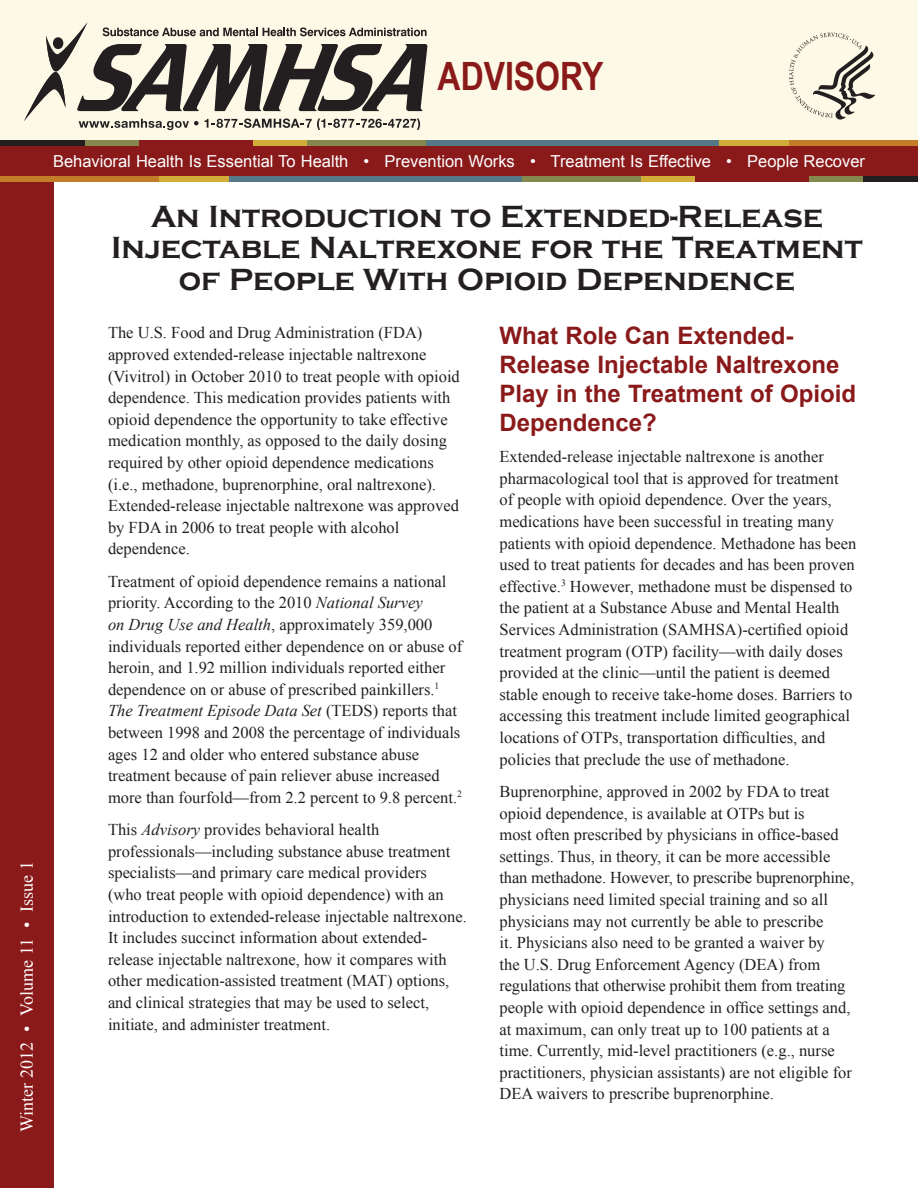
<style>
.page{position:relative;width:918px;height:1188px;background:#fff}
.page>*{position:absolute;margin:0;border:0;box-sizing:border-box;transform-origin:0 0}
.t1{font:700 39px "Arial Narrow";color:#8a191a}
.t2{font:700 31.5px/31.5px "Copperplate Gothic";color:#231f20;text-align:center}
.t3{font:700 24px/28.8px "Arial";color:#8a191a}
.t4{font:18px "Times New Roman";color:#fff}
.t5{font:16.5px/21.6px "Times New Roman";color:#231f20}
.t6{font:16.5px "Arial";color:#fff}
.s1{font-style:italic}
</style>
<div class="page">
<div style="left:0;top:0;width:54px;height:1188px;background:#8a191a"></div>
<div style="left:0;top:146px;width:918px;height:31px;background:#8a191a"></div>
<div style="left:0;top:0;width:918px;height:146px;background:#fcf9e7"></div>
<svg style="left:789px;top:33px;width:86px;height:87px"></svg>
<div style="left:719px;top:140px;width:71px;height:6px;background:#d1ad38"></div>
<div style="left:307px;top:140px;width:119px;height:6px;background:#84884f"></div>
<div style="left:426px;top:140px;width:293px;height:6px;background:#557786"></div>
<div style="left:0;top:140px;width:89px;height:6px;background:#231f20"></div>
<div style="left:131px;top:140px;width:122px;height:6px;background:#8a191a"></div>
<div style="left:86px;top:140px;width:53px;height:6px;background:#84884f"></div>
<div style="left:253px;top:140px;width:54px;height:6px;background:#d1ad38"></div>
<div style="left:790px;top:140px;width:128px;height:6px;background:#c37d29"></div>
<div style="left:159px;top:176px;width:70px;height:5px;background:#d1ad38"></div>
<div style="left:522px;top:176px;width:120px;height:5px;background:#84884f"></div>
<div style="left:229px;top:176px;width:293px;height:5px;background:#557786"></div>
<div style="left:860px;top:176px;width:58px;height:5px;background:#231f20"></div>
<div style="left:695px;top:176px;width:122px;height:5px;background:#8a191a"></div>
<div style="left:809px;top:176px;width:54px;height:5px;background:#84884f"></div>
<div style="left:642px;top:176px;width:53px;height:5px;background:#d1ad38"></div>
<div style="left:0;top:176px;width:159px;height:5px;background:#c37d29"></div>
<svg style="left:24px;top:22px;width:403px;height:108px"></svg>
<h1 class="t1" style="left:438px;top:47px;width:167px">ADVISORY</h1>
<p class="t4" style="left:15px;top:1132px;width:272px;rotate:-90deg">Winter 2012 • Volume 11 • Issue 1</p>
<p class="t6" style="left:53px;top:151px;width:814px">Behavioral Health Is Essential To Health • Prevention Works • Treatment Is Effective • People Recover</p>
<h1 class="t2" style="left:111px;top:201px;width:753px">An Introduction to Extended-Release<br>Injectable Naltrexone for the Treatment of People With Opioid Dependence</h1>
<p class="t5" style="left:108px;top:322px;width:353px">The U.S. Food and Drug Administration (FDA) approved extended-release injectable naltrexone (Vivitrol) in October 2010 to treat people with opioid dependence. This medication provides patients with opioid dependence the opportunity to take effective medication monthly, as opposed to the daily dosing required by other opioid dependence medications (i.e., methadone, buprenorphine, oral naltrexone).<br>Extended-release injectable naltrexone was approved by FDA in 2006 to treat people with alcohol dependence.</p>
<p class="t5" style="left:108px;top:570px;width:356px">Treatment of opioid dependence remains a national priority. According to the 2010 <span class="s1">National Survey<br>on Drug Use and Health</span>, approximately 359,000 individuals reported either dependence on or abuse of heroin, and 1.92 million individuals reported either dependence on or abuse of prescribed painkillers.<sup>1<br></sup><span class="s1">The Treatment Episode Data Set</span> (TEDS) reports that between 1998 and 2008 the percentage of individuals ages 12 and older who entered substance abuse treatment because of pain reliever abuse increased more than fourfold—from 2.2 percent to 9.8 percent.<sup>2</sup></p>
<p class="t5" style="left:108px;top:819px;width:360px">This <span class="s1">Advisory</span> provides behavioral health professionals—including substance abuse treatment specialists—and primary care medical providers<br>(who treat people with opioid dependence) with an introduction to extended-release injectable naltrexone.<br>It includes succinct information about extended&shy;release injectable naltrexone, how it compares with other medication-assisted treatment (MAT) options, and clinical strategies that may be used to select, initiate, and administer treatment.</p>
<h2 class="t3" style="left:500px;top:322px;width:358px">What Role Can Extended-<br>Release Injectable Naltrexone<br>Play in the Treatment of Opioid<br>Dependence?</h2>
<p class="t5" style="left:500px;top:446px;width:358px">Extended-release injectable naltrexone is another pharmacological tool that is approved for treatment of people with opioid dependence. Over the years, medications have been successful in treating many patients with opioid dependence. Methadone has been used to treat patients for decades and has been proven effective.<sup>3</sup> However, methadone must be dispensed to the patient at a Substance Abuse and Mental Health</p>
<p class="t5" style="left:500px;top:618px;width:350px">Services Administration (SAMHSA)-certified opioid</p>
<p class="t5" style="left:500px;top:640px;width:354px">treatment program (OTP) facility—with daily doses provided at the clinic—until the patient is deemed stable enough to receive take-home doses. Barriers to accessing this treatment include limited geographical</p>
<p class="t5" style="left:500px;top:726px;width:327px">locations of OTPs, transportation difficulties, and</p>
<p class="t5" style="left:500px;top:748px;width:292px">policies that preclude the use of methadone.</p>
<p class="t5" style="left:500px;top:780px;width:331px">Buprenorphine, approved in 2002 by FDA to treat opioid dependence, is available at OTPs but is</p>
<p class="t5" style="left:500px;top:824px;width:341px">most often prescribed by physicians in office-based</p>
<p class="t5" style="left:500px;top:845px;width:356px">settings. Thus, in theory, it can be more accessible than methadone. However, to prescribe buprenorphine, physicians need limited special training and so all physicians may not currently be able to prescribe<br>it. Physicians also need to be granted a waiver by<br>the U.S. Drug Enforcement Agency (DEA) from regulations that otherwise prohibit them from treating</p>
<p class="t5" style="left:500px;top:996px;width:353px">people with opioid dependence in office settings and,</p>
<p class="t5" style="left:500px;top:1018px;width:354px">at maximum, can only treat up to 100 patients at a time. Currently, mid-level practitioners (e.g., nurse practitioners, physician assistants) are not eligible for DEA waivers to prescribe buprenorphine.</p>
</div>
